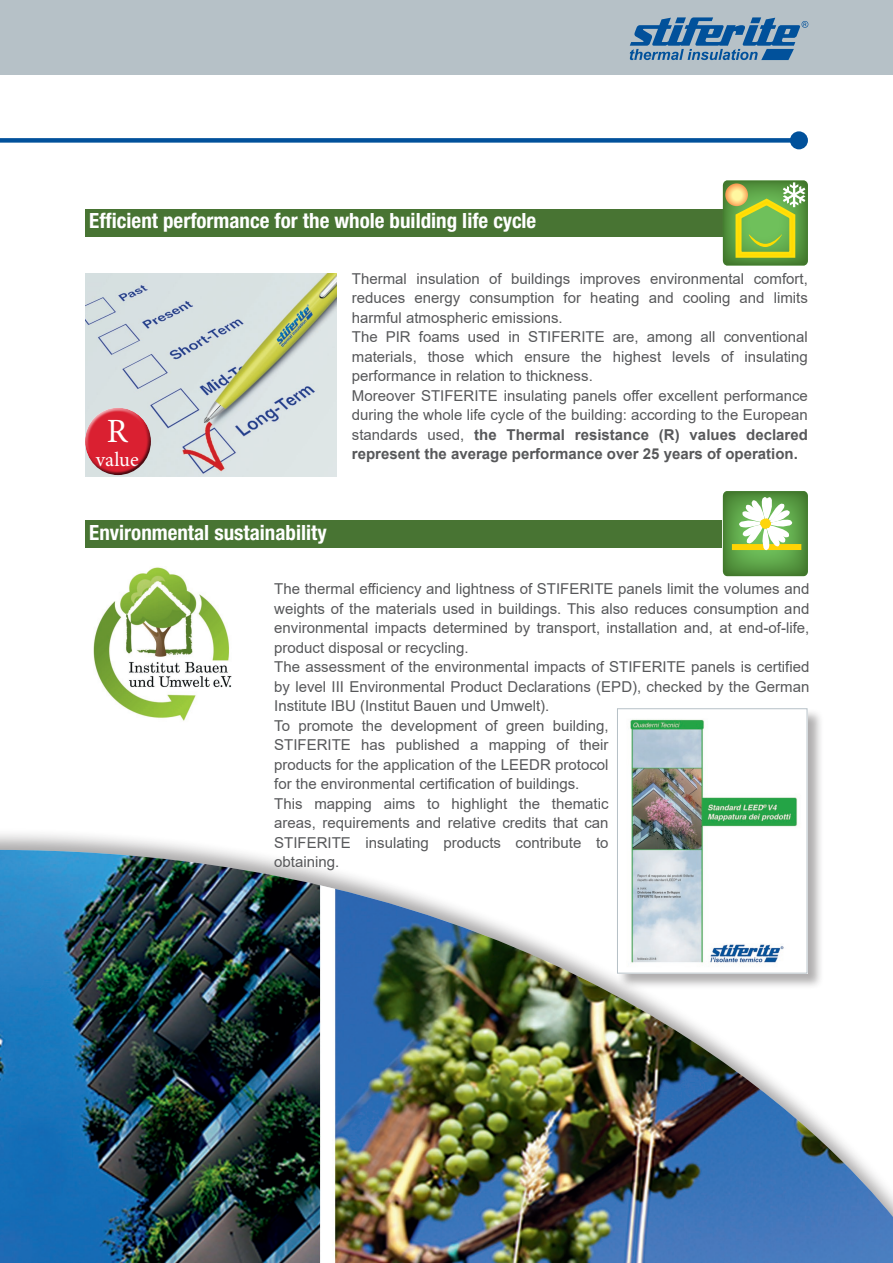
<style>
.page{position:relative;width:893px;height:1263px;background:#fff}
.page>*{position:absolute;margin:0;border:0;box-sizing:border-box;transform-origin:0 0}
.t1{font:33.9px "Minion Pro";color:#fff}
.t2{font:700 condensed 21px "Helvetica Neue LT Pro";color:#fff}
.t3{font:20.4px "Minion Pro";color:#fff}
.t4{font:15px/19.5px "Arial";color:#57585a}
.s1{font-weight:700}
</style>
<div class="page">
<div style="left:0;top:0;width:893px;height:75px;background:#b6c1c7"></div>
<svg style="left:630px;top:17px;width:178px;height:43px"></svg>
<svg style="left:0;top:514px;width:808px;height:336px"></svg>
<img style="left:0;top:850px;width:893px;height:413px">
<img style="left:89px;top:562px;width:146px;height:164px">
<div style="left:85px;top:209px;width:638px;height:27px;background:#487433"></div>
<img style="left:85px;top:273px;width:252px;height:203px">
<div style="left:83px;top:406px;width:67px;height:53px;background:#fff;opacity:.75"></div>
<div style="left:85px;top:418px;width:71px;height:58px;background:#231f20;opacity:.75"></div>
<svg style="left:723px;top:180px;width:85px;height:85px;background:#4e8939"></svg>
<svg style="left:725px;top:183px;width:23px;height:23px"></svg>
<svg style="left:734px;top:182px;width:71px;height:77px;background:#93bc47"></svg>
<div style="left:85px;top:521px;width:638px;height:27px;background:#487433"></div>
<svg style="left:723px;top:491px;width:85px;height:85px"></svg>
<div style="left:617px;top:709px;width:207px;height:281px;background:#231f20;opacity:.36"></div>
<img style="left:619px;top:710px;width:186px;height:261px">
<div style="left:617px;top:708px;width:190px;height:265px;border:1px solid #b6c1c7"></div>
<div style="left:0;top:138px;width:799px;height:5px;background:#01519b"></div>
<div style="left:790px;top:131px;width:18px;height:18px;background:#01519b;border-radius:50%"></div>
<h2 class="t2" style="left:89px;top:208px;width:448px">Efficient performance for the whole building life cycle</h2>
<h1 class="t1" style="left:107px;top:408px;width:23px">R</h1>
<h3 class="t3" style="left:96px;top:446px;width:44px">value</h3>
<h2 class="t2" style="left:89px;top:520px;width:239px">Environmental sustainability</h2>
<p class="t4" style="left:352px;top:268px;width:458px">Thermal insulation of buildings improves environmental comfort, reduces energy consumption for heating and cooling and limits harmful atmospheric emissions.<br>The PIR foams used in STIFERITE are, among all conventional materials, those which ensure the highest levels of insulating performance in relation to thickness.<br>Moreover STIFERITE insulating panels offer excellent performance during the whole life cycle of the building: according to the European standards used, <span class="s1">the Thermal resistance (R) values declared represent the average performance over 25 years of operation.</span></p>
<p class="t4" style="left:274px;top:579px;width:537px">The thermal efficiency and lightness of STIFERITE panels limit the volumes and weights of the materials used in buildings. This also reduces consumption and environmental impacts determined by transport, installation and, at end-of-life, product disposal or recycling.<br>The assessment of the environmental impacts of STIFERITE panels is certified by level III Environmental Product Declarations (EPD), checked by the German Institute IBU (Institut Bauen und Umwelt).<br>To promote the development of green building,<br>STIFERITE has published a mapping of their<br>products for the application of the LEEDR protocol<br>for the environmental certification of buildings.<br>This mapping aims to highlight the thematic<br>areas, requirements and relative credits that can<br>STIFERITE insulating products contribute to<br>obtaining.</p>
</div>
